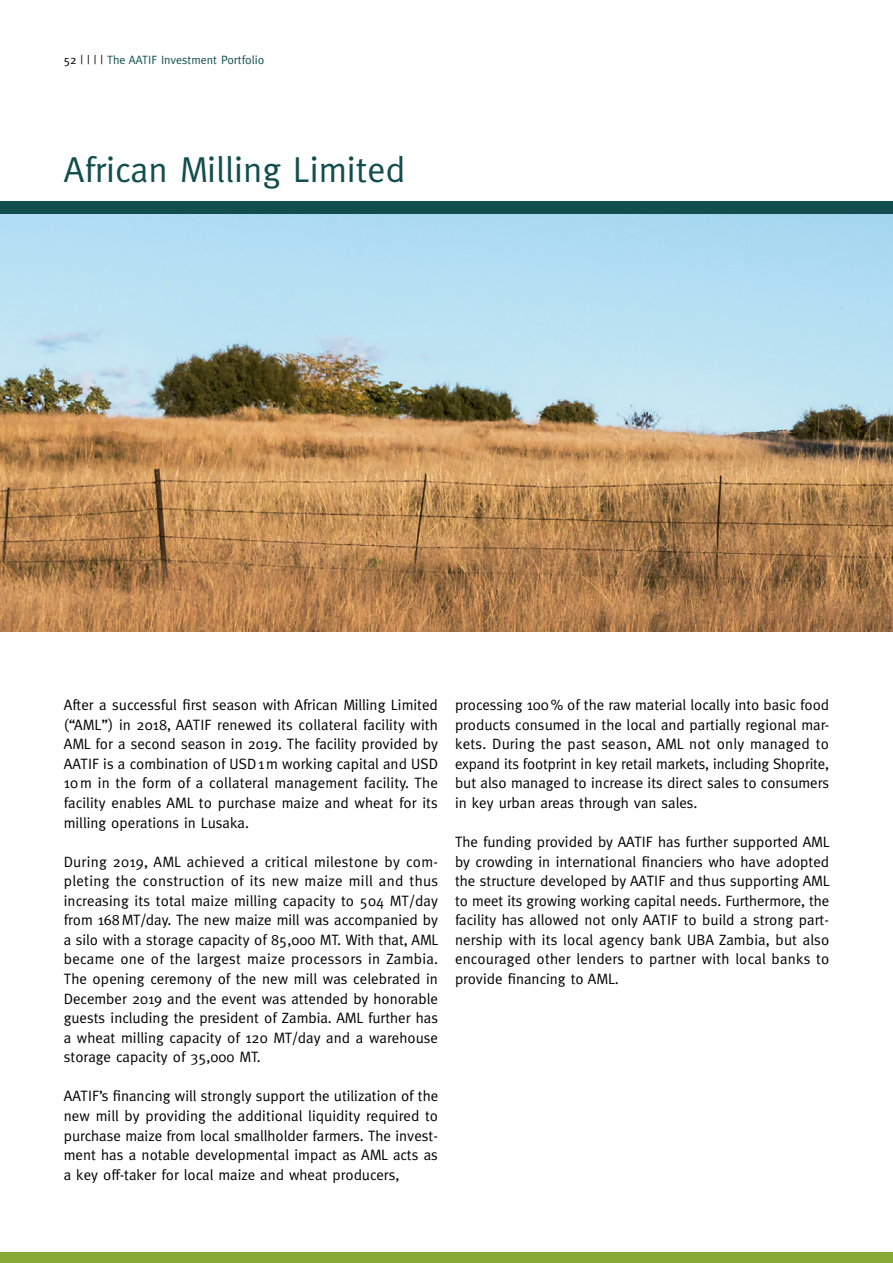
<style>
.page{position:relative;width:893px;height:1263px;background:#fff}
.page>*{position:absolute;margin:0;border:0;box-sizing:border-box;transform-origin:0 0}
.t1{font:36px "Meta";color:#124e4e}
.t2{font:15px/19.5px "Meta";color:#000;text-align:justify}
.t3{font:12px "Meta";color:#124e4e}
.s1{color:#000}
</style>
<div class="page">
<img style="left:0;top:214px;width:893px;height:417px">
<div style="left:0;top:1252px;width:893px;height:11px;background:#86aa33"></div>
<div style="left:0;top:202px;width:893px;height:12px;background:#124e4e"></div>
<p class="t3" style="left:64px;top:53px;width:202px"><span class="s1">52 | | | |</span> The AATIF Investment Portfolio</p>
<h1 class="t1" style="left:64px;top:149px;width:343px">African Milling Limited</h1>
<p class="t2" style="left:64px;top:695px;width:376px">After a successful first season with African Milling Limited (“AML”) in 2018, AATIF renewed its collateral facility with AML for a second season in 2019. The facility provided by AATIF is a combination of USD1m working capital and USD 10m in the form of a collateral management facility. The facility enables AML to purchase maize and wheat for its milling operations in Lusaka.</p>
<p class="t2" style="left:64px;top:851px;width:376px">During 2019, AML achieved a critical milestone by com&shy;pleting the construction of its new maize mill and thus increasing its total maize milling capacity to 504 MT/day from 168MT/day. The new maize mill was accompanied by a silo with a storage capacity of 85,000 MT. With that, AML became one of the largest maize processors in Zambia.<br>The opening ceremony of the new mill was celebrated in December 2019 and the event was attended by honorable guests including the president of Zambia. AML further has a wheat milling capacity of 120 MT/day and a warehouse storage capacity of 35,000 MT.</p>
<p class="t2" style="left:64px;top:1086px;width:376px">AATIF’s financing will strongly support the utilization of the new mill by providing the additional liquidity required to purchase maize from local smallholder farmers. The invest&shy;ment has a notable developmental impact as AML acts as a key off-taker for local maize and wheat producers,</p>
<p class="t2" style="left:455px;top:695px;width:376px">processing 100% of the raw material locally into basic food products consumed in the local and partially regional mar&shy;kets. During the past season, AML not only managed to expand its footprint in key retail markets, including Shoprite, but also managed to increase its direct sales to consumers in key urban areas through van sales.</p>
<p class="t2" style="left:455px;top:832px;width:376px">The funding provided by AATIF has further supported AML by crowding in international financiers who have adopted the structure developed by AATIF and thus supporting AML to meet its growing working capital needs. Furthermore, the facility has allowed not only AATIF to build a strong part&shy;nership with its local agency bank UBA Zambia, but also encouraged other lenders to partner with local banks to provide financing to AML.</p>
</div>
